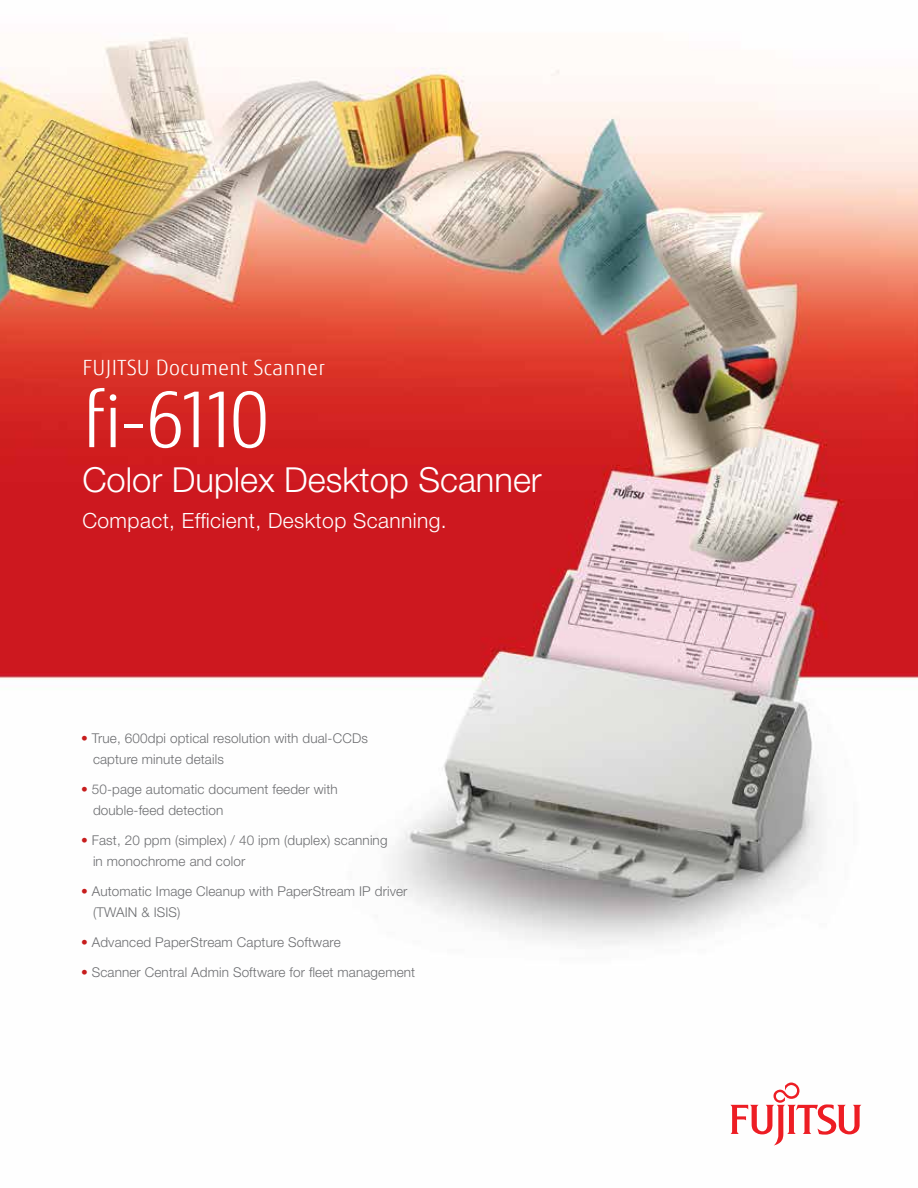
<style>
.page{position:relative;width:918px;height:1188px;background:#fff}
.page>*{position:absolute;margin:0;border:0;box-sizing:border-box;transform-origin:0 0}
.t1{font:300 76.5px "Fujitsu Sans";color:#fff}
.t2{font:300 34.5px "Helvetica Neue";color:#fff}
.t3{font:300 21px "Helvetica Neue";letter-spacing:.02em;color:#fff}
.t4{font:300 21px "Fujitsu Sans";letter-spacing:.02em;color:#fff}
.t5{font:300 13.5px/21px "Helvetica Neue";letter-spacing:.01em;color:#6d6e71}
.s1{color:#c71d1d}
</style>
<div class="page">
<img style="left:0;top:33px;width:918px;height:1113px">
<svg style="left:730px;top:1083px;width:131px;height:62px"></svg>
<h3 class="t4" style="left:82px;top:355px;width:244px">FUJITSU Document Scanner</h3>
<h1 class="t1" style="left:82px;top:375px;width:189px">fi-6110</h1>
<h2 class="t2" style="left:82px;top:459px;width:461px">Color Duplex Desktop Scanner</h2>
<h3 class="t3" style="left:82px;top:508px;width:366px">Compact, Efficient, Desktop Scanning.</h3>
<p class="t5" style="left:93px;top:728px;width:276px;text-indent:-12px"><span class="s1">•</span> True, 600dpi optical resolution with dual-CCDs capture minute details</p>
<p class="t5" style="left:93px;top:779px;width:246px;text-indent:-12px"><span class="s1">•</span> 50-page automatic document feeder with double-feed detection</p>
<p class="t5" style="left:93px;top:830px;width:296px;text-indent:-12px"><span class="s1">•</span> Fast, 20 ppm (simplex) / 40 ipm (duplex) scanning in monochrome and color</p>
<p class="t5" style="left:93px;top:881px;width:316px;text-indent:-12px"><span class="s1">•</span> Automatic Image Cleanup with PaperStream IP driver (TWAIN &amp; ISIS)</p>
<p class="t5" style="left:81px;top:932px;width:261px"><span class="s1">•</span> Advanced PaperStream Capture Software</p>
<p class="t5" style="left:81px;top:962px;width:336px"><span class="s1">•</span> Scanner Central Admin Software for fleet management</p>
</div>
